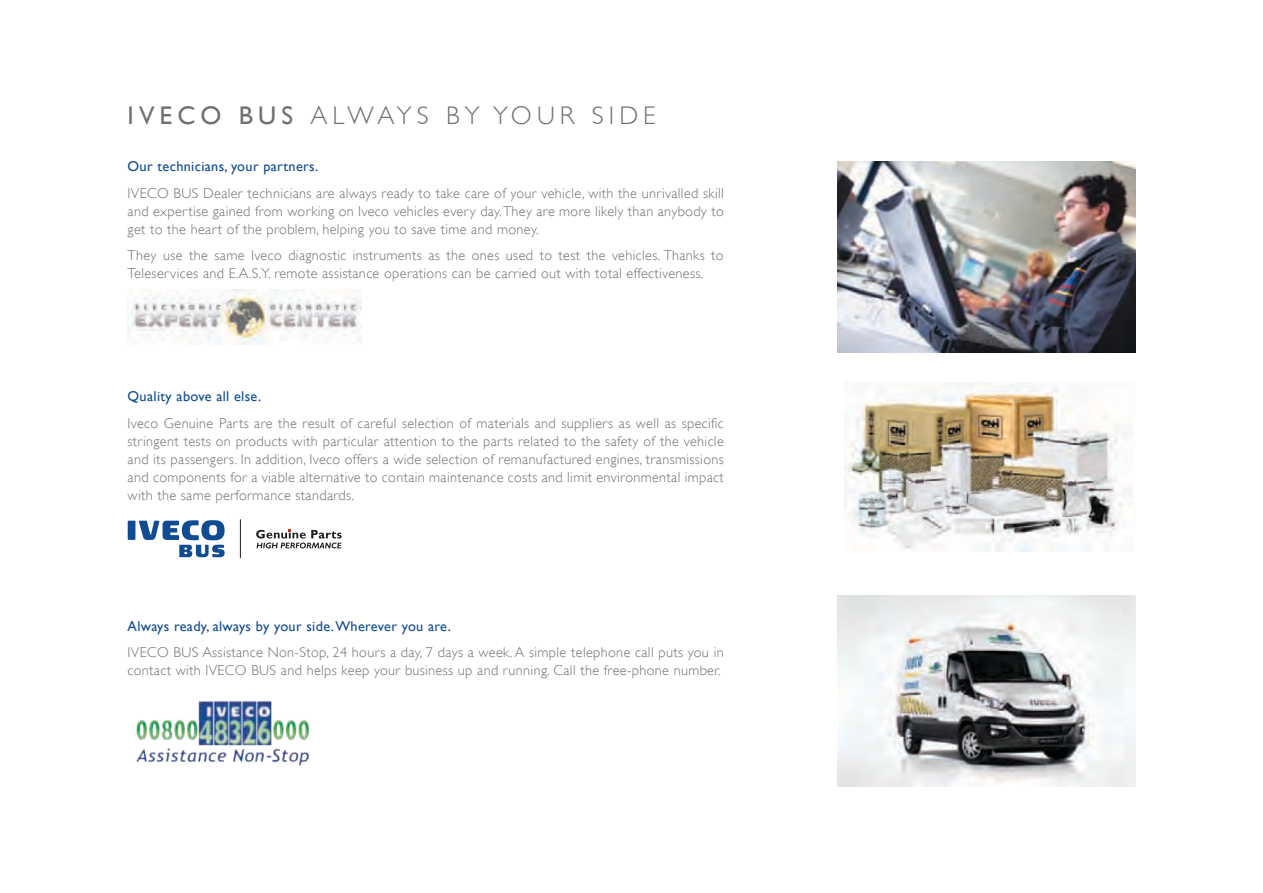
<style>
.page{position:relative;width:1263px;height:893px;background:#fff}
.page>*{position:absolute;margin:0;border:0;box-sizing:border-box;transform-origin:0 0}
.t1{font:300 25.5px "Gill Sans";letter-spacing:.2em;color:#717070}
.t2{font:300 14.25px/18px "Gill Sans";letter-spacing:.025em;color:#717070;text-align:justify}
.t3{font:14.25px "Gill Sans";letter-spacing:.025em;color:#0f4c91}
.s1{font-weight:400}
</style>
<div class="page">
<img style="left:844px;top:383px;width:288px;height:169px">
<img style="left:838px;top:162px;width:297px;height:191px">
<img style="left:128px;top:289px;width:233px;height:56px">
<div style="left:128px;top:521px;width:7px;height:19px;background:#0f4c91"></div>
<svg style="left:139px;top:520px;width:86px;height:37px"></svg>
<svg style="left:256px;top:529px;width:86px;height:19px"></svg>
<hr style="left:240px;top:519px;width:1px;height:39px;background:#1c1c1b">
<img style="left:137px;top:701px;width:173px;height:65px">
<img style="left:838px;top:595px;width:297px;height:192px">
<h1 class="t1" style="left:128px;top:101px;width:530px"><span class="s1">IVECO BUS</span> ALWAYS BY YOUR SID E</h1>
<p class="t3" style="left:128px;top:158px;width:192px">Our technicians, your partners.</p>
<p class="t2" style="left:128px;top:184px;width:598px">IVECO BUS Dealer technicians are always ready to take care of your vehicle, with the unrivalled skill and expertise gained from working on Iveco vehicles every day. They are more likely than anybody to get to the heart of the problem, helping you to save time and money.</p>
<p class="t2" style="left:128px;top:247px;width:598px">They use the same Iveco diagnostic instruments as the ones used to test the vehicles. Thanks to<br>Teleservices and E.A.S.Y. remote assistance operations can be carried out with total effectiveness.</p>
<p class="t3" style="left:128px;top:388px;width:135px">Quality above all else.</p>
<p class="t2" style="left:128px;top:414px;width:598px">Iveco Genuine Parts are the result of careful selection of materials and suppliers as well as specific stringent tests on products with particular attention to the parts related to the safety of the vehicle and its passengers. In addition, Iveco offers a wide selection of remanufactured engines, transmissions and components for a viable alternative to contain maintenance costs and limit environmental impact with the same performance standards.</p>
<p class="t3" style="left:128px;top:617px;width:325px">Always ready, always by your side. Wherever you are.</p>
<p class="t2" style="left:128px;top:643px;width:598px">IVECO BUS Assistance Non-Stop, 24 hours a day, 7 days a week. A simple telephone call puts you in contact with IVECO BUS and helps keep your business up and running. Call the free-phone number.</p>
</div>
